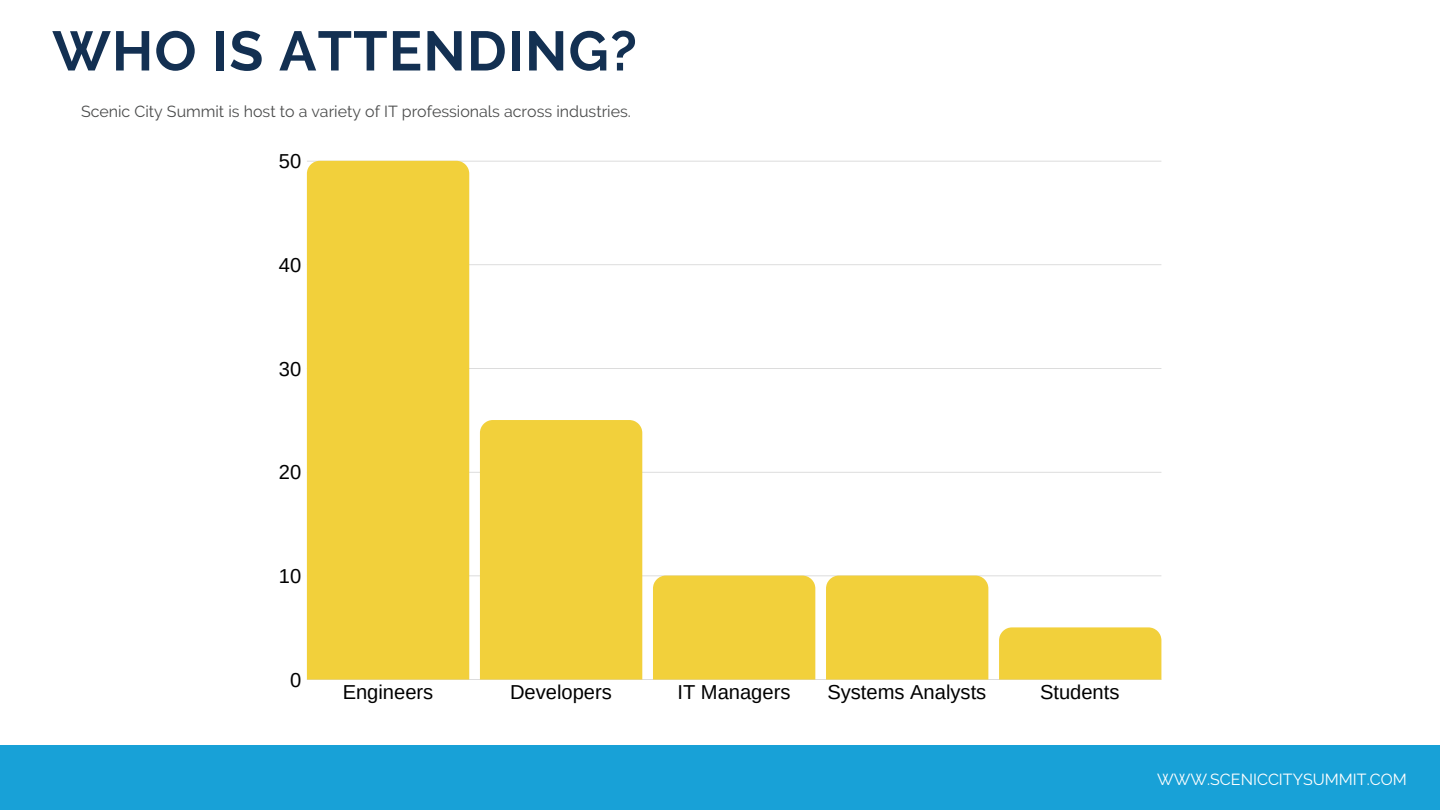
<style>
.page{position:relative;width:1440px;height:810px;background:#fff}
.page>*{position:absolute;margin:0;border:0;box-sizing:border-box;transform-origin:0 0}
.t1{font:700 55.5px "Raleway";letter-spacing:.02em;color:#133052}
.t2{font:20.2px "Arimo";color:#000}
.t3{font:16px "Raleway";color:#4b4c4c}
.t4{font:16px "Raleway";color:#fff}
</style>
<div class="page">
<div style="left:0;top:745px;width:1440px;height:65px;background:#18a1d7"></div>
<hr style="left:307px;top:161px;width:854px;height:1px;background:#222">
<hr style="left:307px;top:264px;width:854px;height:1px;background:#222">
<hr style="left:307px;top:368px;width:854px;height:1px;background:#222">
<hr style="left:307px;top:472px;width:854px;height:1px;background:#222">
<hr style="left:307px;top:576px;width:854px;height:1px;background:#222">
<hr style="left:307px;top:679px;width:854px;height:1px;background:#222">
<div style="left:307px;top:161px;width:162px;height:519px;background:#f2d03b"></div>
<div style="left:480px;top:420px;width:162px;height:260px;background:#f2d03b"></div>
<div style="left:653px;top:576px;width:162px;height:104px;background:#f2d03b"></div>
<div style="left:826px;top:576px;width:162px;height:104px;background:#f2d03b"></div>
<div style="left:999px;top:627px;width:162px;height:53px;background:#f2d03b"></div>
<h1 class="t1" style="left:52px;top:18px;width:586px">WHO IS ATTENDING?</h1>
<p class="t3" style="left:81px;top:102px;width:551px">Scenic City Summit is host to a variety of IT professionals across industries.</p>
<p class="t2" style="left:279px;top:150px;width:24px">50</p>
<p class="t2" style="left:279px;top:254px;width:24px">40</p>
<p class="t2" style="left:279px;top:357px;width:24px">30</p>
<p class="t2" style="left:279px;top:461px;width:24px">20</p>
<p class="t2" style="left:279px;top:565px;width:24px">10</p>
<p class="t2" style="left:290px;top:668px;width:13px">0</p>
<p class="t2" style="left:343px;top:680px;width:92px">Engineers</p>
<p class="t2" style="left:510px;top:680px;width:103px">Developers</p>
<p class="t2" style="left:677px;top:680px;width:115px">IT Managers</p>
<p class="t2" style="left:827px;top:680px;width:160px">Systems Analysts</p>
<p class="t2" style="left:1040px;top:680px;width:81px">Students</p>
<p class="t4" style="left:1157px;top:770px;width:251px">WWW.SCENICCITYSUMMIT.COM</p>
</div>
